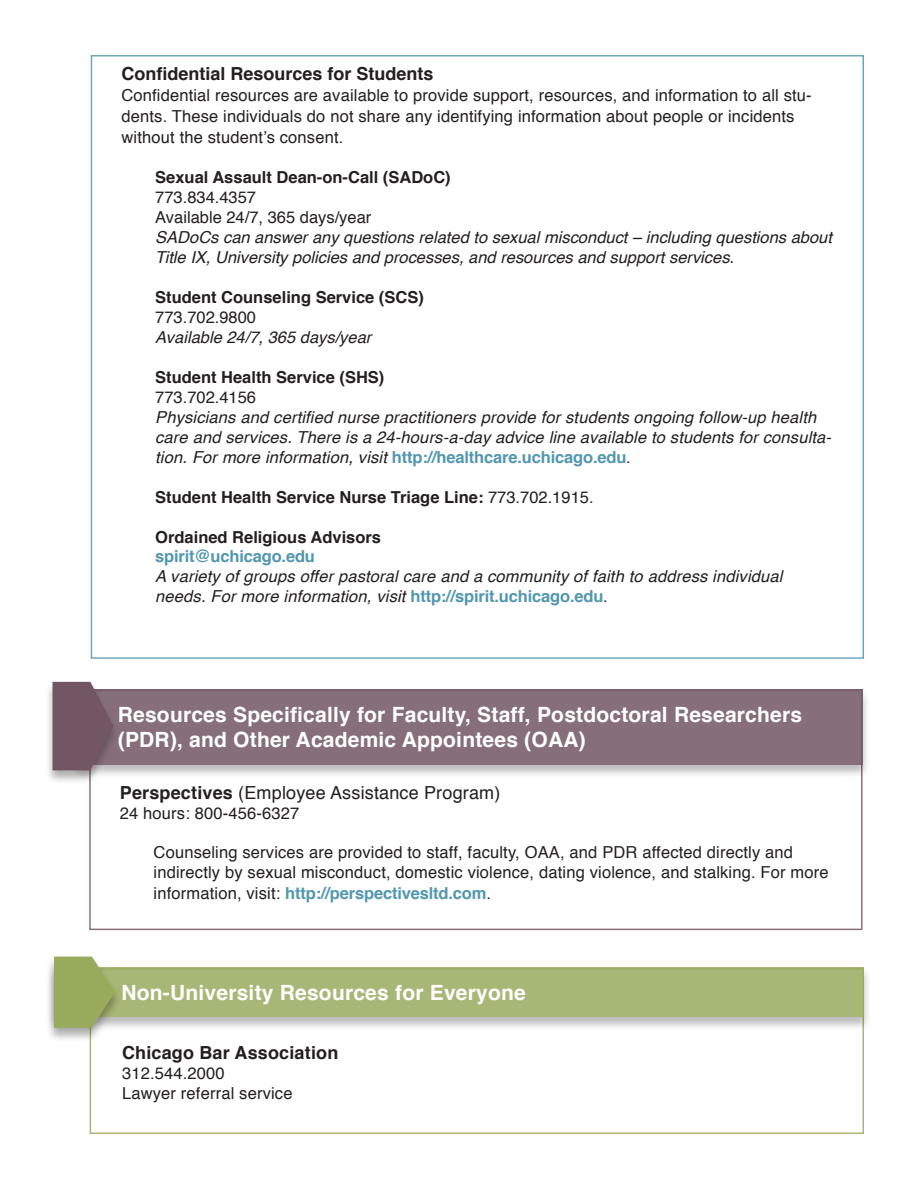
<style>
.page{position:relative;width:918px;height:1188px;background:#fff}
.page>*{position:absolute;margin:0;border:0;box-sizing:border-box;transform-origin:0 0}
.t1{font:700 21px/25.2px "Helvetica";letter-spacing:.01em;color:#fff}
.t2{font:700 18px "Helvetica";color:#231f20}
.t3{font:18px "Helvetica";letter-spacing:.01em;color:#231f20}
.t4{font:italic 16.5px/20px "Helvetica";letter-spacing:.01em;color:#231f20}
.t5{font:16.5px/21px "Helvetica";letter-spacing:.01em;color:#231f20}
.t6{font:700 16.5px "Helvetica";color:#231f20}
.t7{font:700 16.5px "Helvetica";letter-spacing:-.01em;color:#5197af}
.s1{font-weight:700;font-style:normal;color:#5197af}
.s2{font-style:normal}
.s3{font-weight:400}
.s4{font-weight:700}
.s5{font-weight:700;color:#5197af}
</style>
<div class="page">
<div style="left:90px;top:968px;width:774px;height:166px;border:2px solid #98ab5d"></div>
<div style="left:69px;top:688px;width:801px;height:91px;background:#231f20;opacity:.36"></div>
<div style="left:77px;top:689px;width:785px;height:76px;background:#876f7a"></div>
<div style="left:45px;top:681px;width:75px;height:104px;background:#231f20;opacity:.36"></div>
<svg style="left:52px;top:682px;width:62px;height:88px"></svg>
<div style="left:46px;top:966px;width:826px;height:65px;background:#231f20;opacity:.36"></div>
<div style="left:54px;top:967px;width:810px;height:50px;background:#a7b775"></div>
<div style="left:46px;top:955px;width:76px;height:87px;background:#231f20;opacity:.36"></div>
<svg style="left:54px;top:957px;width:61px;height:71px"></svg>
<p class="t2" style="left:122px;top:59px;width:314px">Confidential Resources for Students</p>
<p class="t5" style="left:122px;top:85px;width:692px">Confidential resources are available to provide support, resources, and information to all stu&shy;dents. These individuals do not share any identifying information about people or incidents without the student’s consent.</p>
<p class="t6" style="left:155px;top:164px;width:297px">Sexual Assault Dean-on-Call (SADoC)</p>
<p class="t5" style="left:155px;top:188px;width:218px;line-height:20px">773.834.4357<br>Available 24/7, 365 days/year</p>
<p class="t4" style="left:155px;top:228px;width:678px">SADoCs can answer any questions related to sexual misconduct – including questions about<br>Title IX, University policies and processes, and resources and support services.</p>
<p class="t6" style="left:155px;top:284px;width:270px">Student Counseling Service (SCS)</p>
<p class="t5" style="left:155px;top:307px;width:102px">773.702.9800</p>
<p class="t4" style="left:155px;top:328px;width:218px">Available 24/7, 365 days/year</p>
<p class="t6" style="left:155px;top:364px;width:231px">Student Health Service (SHS)</p>
<p class="t5" style="left:155px;top:387px;width:102px">773.702.4156</p>
<p class="t4" style="left:155px;top:407px;width:678px">Physicians and certified nurse practitioners provide for students ongoing follow-up health care and services. There is a 24-hours-a-day advice line available to students for consulta&shy;tion. For more information, visit <span class="s1">http://healthcare.uchicago.edu</span><span class="s2">.</span></p>
<p class="t6" style="left:155px;top:484px;width:440px">Student Health Service Nurse Triage Line: <span class="s3">773.702.1915.</span></p>
<p class="t6" style="left:155px;top:523px;width:227px">Ordained Religious Advisors</p>
<p class="t7" style="left:155px;top:543px;width:161px">spirit@uchicago.edu</p>
<p class="t4" style="left:155px;top:567px;width:629px">A variety of groups offer pastoral care and a community of faith to address individual needs. For more information, visit <span class="s1">http://spirit.uchicago.edu</span><span class="s2">.</span></p>
<p class="t1" style="left:118px;top:702px;width:686px">Resources Specifically for Faculty, Staff, Postdoctoral Researchers (PDR), and Other Academic Appointees (OAA)</p>
<p class="t3" style="left:120px;top:779px;width:382px"><span class="s4">Perspectives</span> (Employee Assistance Program)</p>
<p class="t5" style="left:120px;top:803px;width:181px">24 hours: 800-456-6327</p>
<p class="t5" style="left:154px;top:843px;width:677px;line-height:20.4px">Counseling services are provided to staff, faculty, OAA, and PDR affected directly and indirectly by sexual misconduct, domestic violence, dating violence, and stalking. For more information, visit: <span class="s5">http://perspectivesltd.com</span>.</p>
<p class="t1" style="left:122px;top:980px;width:406px">Non-University Resources for Everyone</p>
<p class="t2" style="left:122px;top:1038px;width:218px">Chicago Bar Association</p>
<p class="t5" style="left:122px;top:1064px;width:172px;line-height:19.8px">312.544.2000<br>Lawyer referral service</p>
</div>
